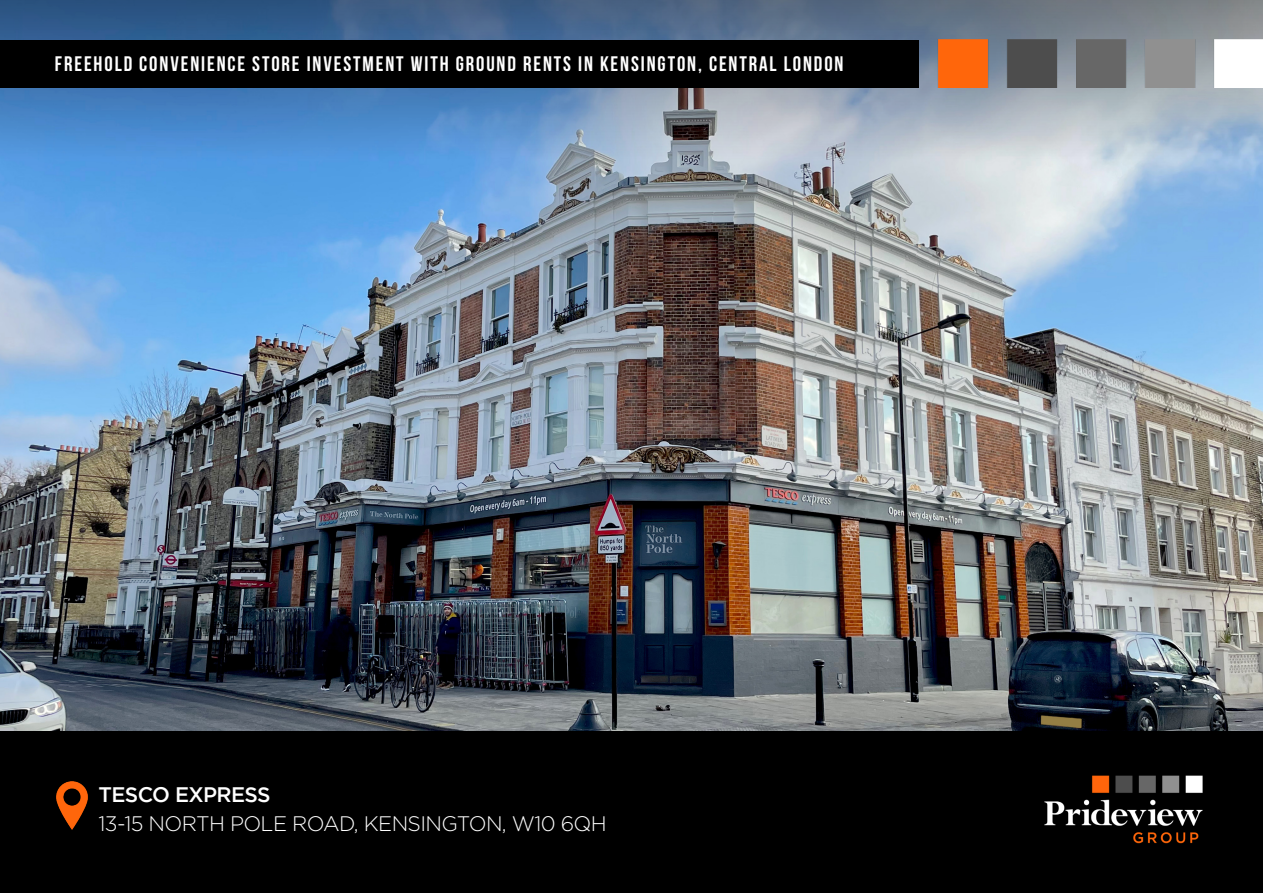
<style>
.page{position:relative;width:1263px;height:893px;background:#fff}
.page>*{position:absolute;margin:0;border:0;box-sizing:border-box;transform-origin:0 0}
.t1{font:700 21px "Bebas Neue";letter-spacing:.09em;color:#fff}
.t2{font:300 21px "Gotham";letter-spacing:-.03em;color:#fff}
.t3{font:500 21px "Gotham";letter-spacing:-.03em;color:#fff}
</style>
<div class="page">
<img style="left:0;top:415px;width:1263px;height:316px">
<div style="left:0;top:731px;width:1263px;height:162px;background:#000"></div>
<img style="left:1044px;top:775px;width:159px;height:69px">
<img style="left:0;top:0;width:1263px;height:415px">
<div style="left:0;top:40px;width:919px;height:47px;background:#000"></div>
<img style="left:919px;top:40px;width:344px;height:47px">
<img style="left:56px;top:781px;width:32px;height:49px">
<p class="t1" style="left:55px;top:53px;width:790px">FREEHOLD CONVENIENCE STORE INVESTMENT WITH GROUND RENTS IN KENSINGTON, CENTRAL LONDON</p>
<p class="t3" style="left:98px;top:783px;width:174px">TESCO EXPRESS</p>
<p class="t2" style="left:98px;top:812px;width:510px">13-15 NORTH POLE ROAD, KENSINGTON, W10 6QH</p>
</div>
